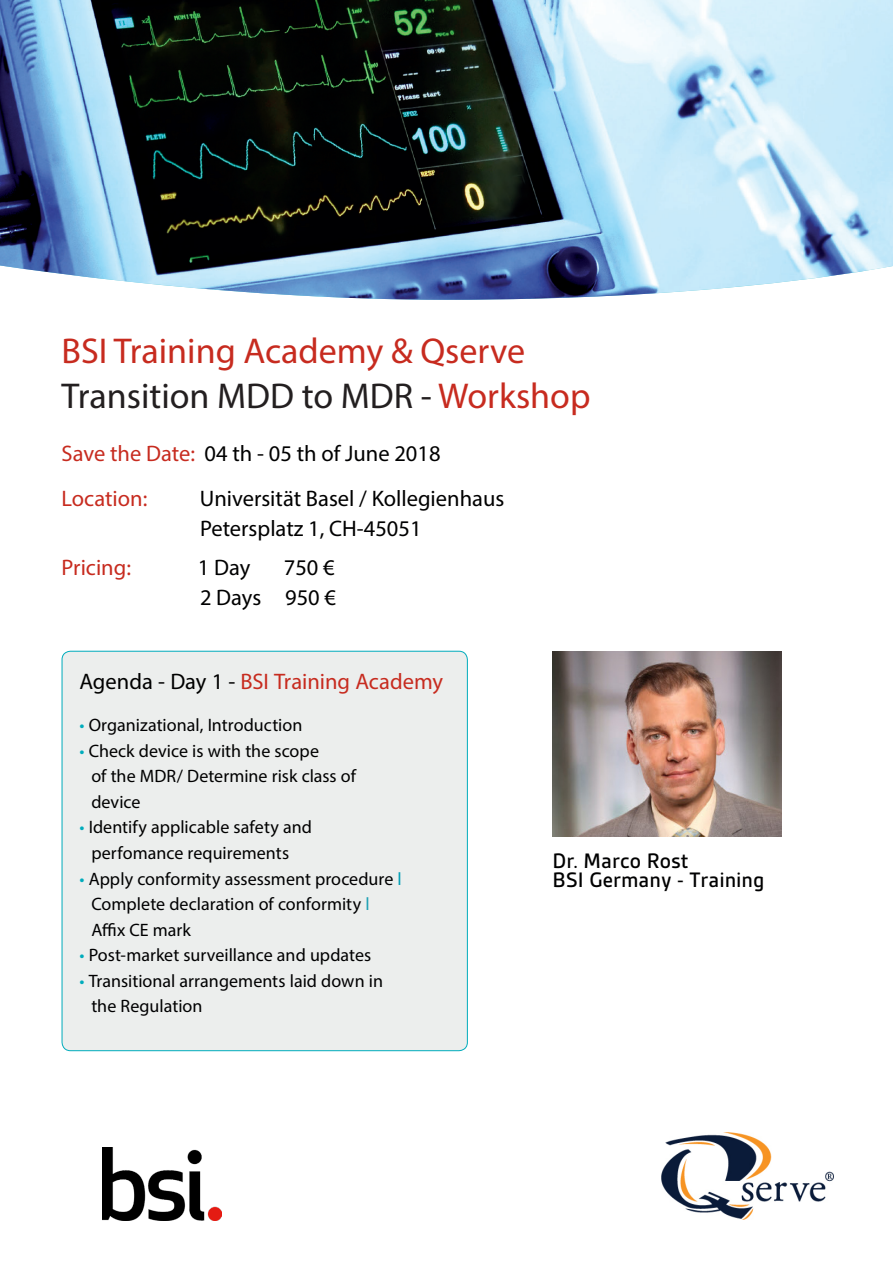
<style>
.page{position:relative;width:893px;height:1263px;background:#fff}
.page>*{position:absolute;margin:0;border:0;box-sizing:border-box;transform-origin:0 0}
.BSI_body_copy{font:36px "Myriad Pro";color:#231f20}
.BSI_body_copy-2{font:36px "Myriad Pro";color:#c72b1f}
.BSI_body_copy-3{font:22.5px/45px "Myriad Pro";color:#c72b1f}
.BSI_body_copy-4{font:22.5px/30px "Myriad Pro";color:#000001}
.BSI_body_copy-5{font:500 22.5px/19.5px "BSI Gesta";color:#000001}
.t1{font:18px "Myriad Pro";color:#000001}
.t2{font:18px/25.5px "Myriad Pro";letter-spacing:.005em;color:#000}
.s1{color:#c72b1f}
.s2{color:#000001}
.s3{color:#000}
.s4{color:#00acbc}
.s5{color:#009eb5}
.s6{color:#1da0b4}
</style>
<div class="page">
<img style="left:0;top:0;width:893px;height:300px">
<div style="left:62px;top:651px;width:405px;height:400px;background:#eceeed;border-radius:9px"></div>
<img style="left:553px;top:652px;width:228px;height:184px">
<img style="left:102px;top:1147px;width:120px;height:74px">
<img style="left:662px;top:1132px;width:171px;height:88px">
<p class="BSI_body_copy-2" style="left:62px;top:329px;width:465px">BSI Training Academy &amp; Qserve</p>
<p class="BSI_body_copy" style="left:62px;top:374px;width:530px">Transition MDD to MDR - <span class="s1">Workshop</span></p>
<p class="BSI_body_copy-3" style="left:62px;top:431px;width:380px">Save the Date: <span class="s2">04 th - 05 th of June 2018<br></span>Location:</p>
<p class="BSI_body_copy-4" style="left:200px;top:483px;width:306px">Universität Basel / Kollegienhaus<br>Petersplatz 1, CH-45051</p>
<p class="BSI_body_copy-3" style="left:62px;top:544px;width:71px">Pricing:</p>
<p class="BSI_body_copy-4" style="left:198px;top:552px;width:54px">1 Day</p>
<p class="BSI_body_copy-4" style="left:200px;top:552px;width:138px;text-align:right">750 €<br>2 Days 950 €</p>
<p class="BSI_body_copy-3" style="left:79px;top:659px;width:365px"><span class="s3">Agenda - Day 1 -</span> BSI Training Academy</p>
<p class="t1" style="left:79px;top:714px;width:225px"><span class="s4">•</span> Organizational, Introduction</p>
<p class="t2" style="left:91px;top:738px;width:266px;text-indent:-12px"><span class="s4">•</span> Check device is with the scope<br>of the MDR/ Determine risk class of device</p>
<p class="t2" style="left:91px;top:814px;width:222px;text-indent:-12px"><span class="s4">•</span> Identify applicable safety and perfomance requirements</p>
<p class="t1" style="left:79px;top:867px;width:324px"><span class="s4">•</span> Apply conformity assessment procedure <span class="s5">l</span></p>
<p class="t1" style="left:91px;top:893px;width:280px">Complete declaration of conformity <span class="s6">l</span></p>
<p class="t1" style="left:91px;top:918px;width:101px">Affix CE mark</p>
<p class="t1" style="left:79px;top:944px;width:293px"><span class="s4">•</span> Post-market surveillance and updates</p>
<p class="t1" style="left:79px;top:969px;width:305px"><span class="s4">•</span> Transitional arrangements laid down in</p>
<p class="t1" style="left:91px;top:995px;width:113px">the Regulation</p>
<p class="BSI_body_copy-5" style="left:553px;top:851px;width:213px">Dr. Marco Rost<br>BSI Germany - Training</p>
</div>
